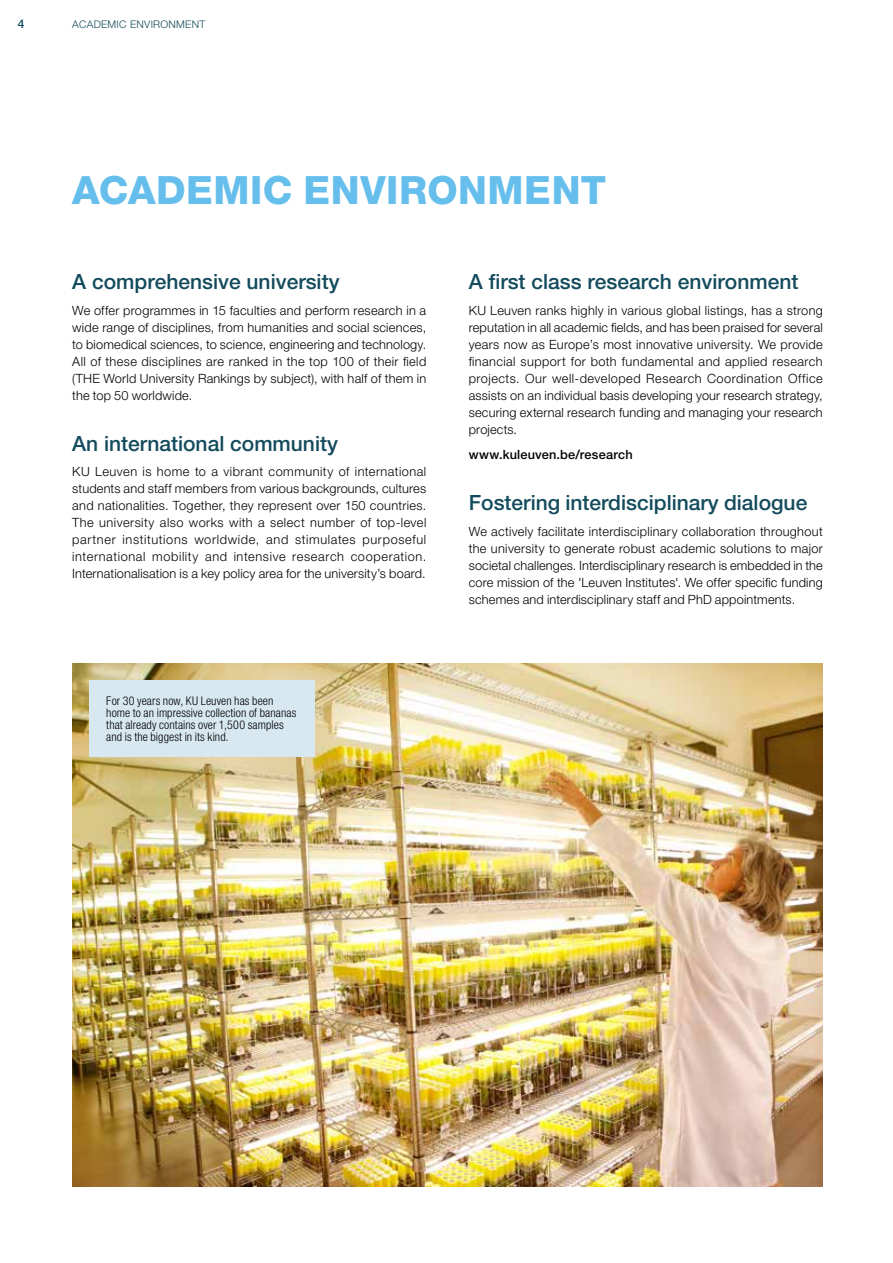
<style>
.page{position:relative;width:893px;height:1263px;background:#fff}
.page>*{position:absolute;margin:0;border:0;box-sizing:border-box;transform-origin:0 0}
.t1{font:800 39px "Helvetica Neue LT Std";letter-spacing:.015em;color:#65beec}
.t2{font:500 21px "Helvetica Neue LT Std";color:#134b5d}
.t3{font:300 12.75px/17px "Helvetica Neue LT Std";letter-spacing:.015em;color:#000;text-align:justify}
.t4{font:500 12.75px "Helvetica Neue LT Std";letter-spacing:.015em;color:#000}
.t5{font:300 condensed 12px/12px "Helvetica Neue LT Std";letter-spacing:.01em;color:#000}
.t6{font:500 12px "Helvetica Neue LT Std";color:#134b5d}
.t7{font:300 10.5px "Helvetica Neue LT Std";letter-spacing:.025em;color:#134b5d}
</style>
<div class="page">
<img style="left:72px;top:663px;width:751px;height:523px">
<div style="left:89px;top:680px;width:226px;height:77px;background:#d8e8f1"></div>
<p class="t6" style="left:18px;top:17px;width:8px">4</p>
<p class="t7" style="left:72px;top:17px;width:134px">ACADEMIC ENVIRONMENT</p>
<h1 class="t1" style="left:72px;top:167px;width:535px">ACADEMIC ENVIRONMENT</h1>
<h2 class="t2" style="left:72px;top:269px;width:269px">A comprehensive university</h2>
<p class="t3" style="left:72px;top:301px;width:356px">We offer programmes in 15 faculties and perform research in a wide range of disciplines, from humanities and social sciences, to biomedical sciences, to science, engineering and technology.<br>All of these disciplines are ranked in the top 100 of their field (THE World University Rankings by subject), with half of them in the top 50 worldwide.</p>
<h2 class="t2" style="left:72px;top:431px;width:267px">An international community</h2>
<p class="t3" style="left:72px;top:463px;width:356px">KU Leuven is home to a vibrant community of international students and staff members from various backgrounds, cultures and nationalities. Together, they represent over 150 countries.<br>The university also works with a select number of top-level partner institutions worldwide, and stimulates purposeful international mobility and intensive research cooperation.<br>Internationalisation is a key policy area for the university’s board.</p>
<p class="t5" style="left:106px;top:695px;width:192px">For 30 years now, KU Leuven has been home to an impressive collection of bananas that already contains over 1,500 samples and is the biggest in its kind.</p>
<h2 class="t2" style="left:469px;top:269px;width:331px">A first class research environment</h2>
<p class="t3" style="left:469px;top:301px;width:356px">KU Leuven ranks highly in various global listings, has a strong reputation in all academic fields, and has been praised for several years now as Europe’s most innovative university. We provide financial support for both fundamental and applied research projects. Our well-developed Research Coordination Office assists on an individual basis developing your research strategy, securing external research funding and managing your research projects.</p>
<p class="t4" style="left:469px;top:447px;width:165px">www.kuleuven.be/research</p>
<h2 class="t2" style="left:469px;top:490px;width:340px">Fostering interdisciplinary dialogue</h2>
<p class="t3" style="left:469px;top:522px;width:355px">We actively facilitate interdisciplinary collaboration throughout the university to generate robust academic solutions to major societal challenges. Interdisciplinary research is embedded in the core mission of the 'Leuven Institutes'. We offer specific funding schemes and interdisciplinary staff and PhD appointments.</p>
</div>
